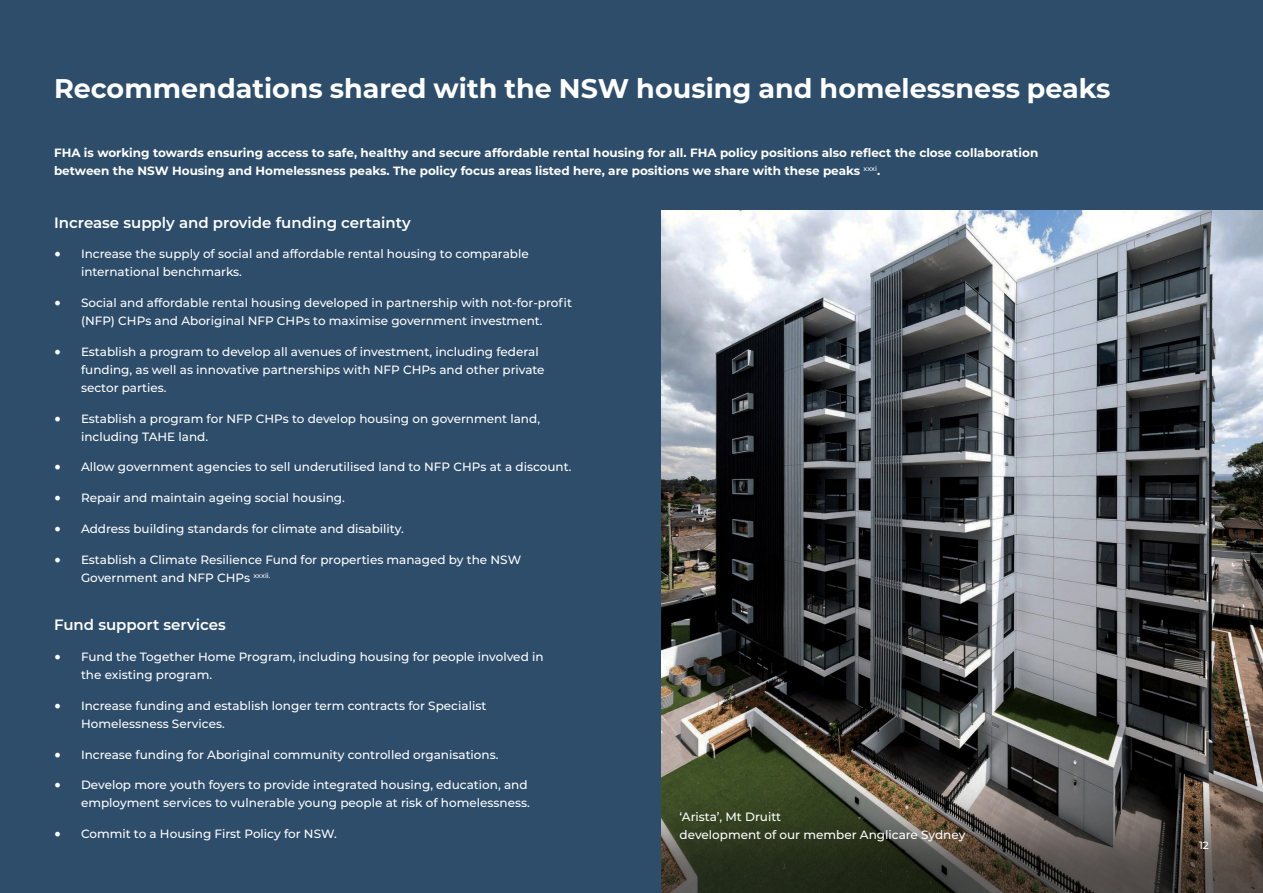
<style>
.page{position:relative;width:1263px;height:893px;background:#2d4d6b}
.page>*{position:absolute;margin:0;border:0;box-sizing:border-box;transform-origin:0 0}
.t1{font:700 27px "Montserrat";color:#fff}
.t2{font:600 15px "Montserrat";color:#fff}
.Bullet_Point_-_Green{font:500 12px/18px "Montserrat";color:#fff}
.t3{font:700 12px/18px "Montserrat";color:#fff}
.t4{font:500 10.5px "Montserrat";color:#fff}
.s1{font-family:"Minion Pro";font-weight:400;font-size:18px}
</style>
<div class="page">
<img style="left:662px;top:210px;width:601px;height:683px">
<p class="t1" style="left:54px;top:69px;width:1058px">Recommendations shared with the NSW housing and homelessness peaks</p>
<p class="t3" style="left:54px;top:144px;width:986px">FHA is working towards ensuring access to safe, healthy and secure affordable rental housing for all. FHA policy positions also reflect the close collaboration between the NSW Housing and Homelessness peaks. The policy focus areas listed here, are positions we share with these peaks <sup>xxxi</sup>.</p>
<p class="t2" style="left:54px;top:212px;width:358px">Increase supply and provide funding certainty</p>
<p class="Bullet_Point_-_Green" style="left:81px;top:245px;width:449px;text-indent:-27px"><span class="s1">•</span> Increase the supply of social and affordable rental housing to comparable international benchmarks.</p>
<p class="Bullet_Point_-_Green" style="left:54px;top:293px;width:519px;text-align:center"><span class="s1">•</span> Social and affordable rental housing developed in partnership with not-for-profit (NFP) CHPs and Aboriginal NFP CHPs to maximise government investment.</p>
<p class="Bullet_Point_-_Green" style="left:81px;top:342px;width:465px;text-indent:-27px"><span class="s1">•</span> Establish a program to develop all avenues of investment, including federal funding, as well as innovative partnerships with NFP CHPs and other private sector parties.</p>
<p class="Bullet_Point_-_Green" style="left:81px;top:409px;width:461px;text-indent:-27px"><span class="s1">•</span> Establish a program for NFP CHPs to develop housing on government land, including TAHE land.</p>
<p class="Bullet_Point_-_Green" style="left:54px;top:458px;width:519px"><span class="s1">•</span> Allow government agencies to sell underutilised land to NFP CHPs at a discount.</p>
<p class="Bullet_Point_-_Green" style="left:54px;top:488px;width:292px"><span class="s1">•</span> Repair and maintain ageing social housing.</p>
<p class="Bullet_Point_-_Green" style="left:54px;top:519px;width:351px"><span class="s1">•</span> Address building standards for climate and disability.</p>
<p class="Bullet_Point_-_Green" style="left:81px;top:550px;width:442px;text-indent:-27px"><span class="s1">•</span> Establish a Climate Resilience Fund for properties managed by the NSW<br>Government and NFP CHPs <sup>xxxii.</sup></p>
<p class="t2" style="left:54px;top:614px;width:173px">Fund support services</p>
<p class="Bullet_Point_-_Green" style="left:81px;top:647px;width:464px;text-indent:-27px"><span class="s1">•</span> Fund the Together Home Program, including housing for people involved in the existing program.</p>
<p class="Bullet_Point_-_Green" style="left:81px;top:696px;width:407px;text-indent:-27px"><span class="s1">•</span> Increase funding and establish longer term contracts for Specialist<br>Homelessness Services.</p>
<p class="Bullet_Point_-_Green" style="left:54px;top:745px;width:446px"><span class="s1">•</span> Increase funding for Aboriginal community controlled organisations.</p>
<p class="Bullet_Point_-_Green" style="left:54px;top:776px;width:477px;text-align:right"><span class="s1">•</span> Develop more youth foyers to provide integrated housing, education, and employment services to vulnerable young people at risk of homelessness.</p>
<p class="Bullet_Point_-_Green" style="left:54px;top:824px;width:284px"><span class="s1">•</span> Commit to a Housing First Policy for NSW.</p>
<p class="Bullet_Point_-_Green" style="left:680px;top:807px;width:287px">‘Arista’, Mt Druitt<br>development of our member Anglicare Sydney</p>
<p class="t4" style="left:1199px;top:838px;width:11px">12</p>
</div>
